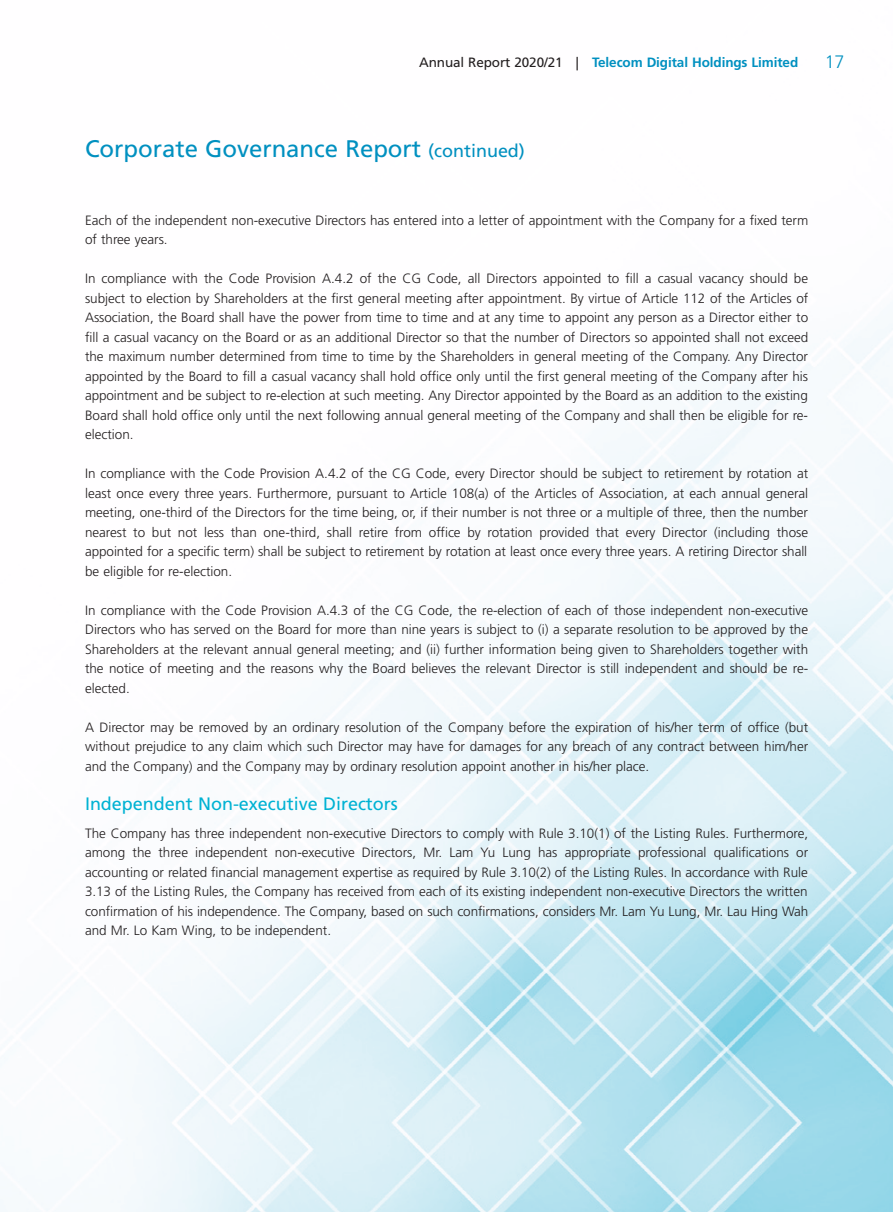
<style>
.page{position:relative;width:893px;height:1212px;background:#fff}
.page>*{position:absolute;margin:0;border:0;box-sizing:border-box;transform-origin:0 0}
.t1{font:24px "Frutiger LT Std";color:#0090c0}
.Heading_2{font:18px "Frutiger LT Std";color:#00b2d3}
.t2{font:300 18px "Frutiger LT Std";color:#0090c0}
.Body_Text{font:300 13.5px/19.5px "Frutiger LT Std";color:#231f20;text-align:justify}
.t3{font:700 13.5px "Frutiger LT Std";letter-spacing:-.005em;color:#0090c0}
.s1{font-weight:400;color:#231f20}
.s2{font-size:18px}
</style>
<div class="page">
<img style="left:0;top:319px;width:893px;height:893px">
<p class="t3" style="left:419px;top:54px;width:381px"><span class="s1">Annual Report 2020/21 |</span> Telecom Digital Holdings Limited</p>
<h2 class="t2" style="left:825px;top:51px;width:21px">17</h2>
<h1 class="t1" style="left:85px;top:135px;width:441px">Corporate Governance Report <span class="s2">(continued)</span></h1>
<p class="Body_Text" style="left:85px;top:210px;width:725px">Each of the independent non-executive Directors has entered into a letter of appointment with the Company for a fixed term of three years.</p>
<p class="Body_Text" style="left:85px;top:269px;width:725px">In compliance with the Code Provision A.4.2 of the CG Code, all Directors appointed to fill a casual vacancy should be subject to election by Shareholders at the first general meeting after appointment. By virtue of Article 112 of the Articles of Association, the Board shall have the power from time to time and at any time to appoint any person as a Director either to fill a casual vacancy on the Board or as an additional Director so that the number of Directors so appointed shall not exceed the maximum number determined from time to time by the Shareholders in general meeting of the Company. Any Director appointed by the Board to fill a casual vacancy shall hold office only until the first general meeting of the Company after his appointment and be subject to re-election at such meeting. Any Director appointed by the Board as an addition to the existing Board shall hold office only until the next following annual general meeting of the Company and shall then be eligible for re&shy;election.</p>
<p class="Body_Text" style="left:85px;top:464px;width:725px">In compliance with the Code Provision A.4.2 of the CG Code, every Director should be subject to retirement by rotation at least once every three years. Furthermore, pursuant to Article 108(a) of the Articles of Association, at each annual general meeting, one-third of the Directors for the time being, or, if their number is not three or a multiple of three, then the number nearest to but not less than one-third, shall retire from office by rotation provided that every Director (including those appointed for a specific term) shall be subject to retirement by rotation at least once every three years. A retiring Director shall be eligible for re-election.</p>
<p class="Body_Text" style="left:85px;top:600px;width:725px">In compliance with the Code Provision A.4.3 of the CG Code, the re-election of each of those independent non-executive Directors who has served on the Board for more than nine years is subject to (i) a separate resolution to be approved by the Shareholders at the relevant annual general meeting; and (ii) further information being given to Shareholders together with the notice of meeting and the reasons why the Board believes the relevant Director is still independent and should be re&shy;elected.</p>
<p class="Body_Text" style="left:85px;top:717px;width:725px">A Director may be removed by an ordinary resolution of the Company before the expiration of his/her term of office (but without prejudice to any claim which such Director may have for damages for any breach of any contract between him/her and the Company) and the Company may by ordinary resolution appoint another in his/her place.</p>
<p class="Heading_2" style="left:85px;top:793px;width:314px">Independent Non-executive Directors</p>
<p class="Body_Text" style="left:85px;top:823px;width:725px">The Company has three independent non-executive Directors to comply with Rule 3.10(1) of the Listing Rules. Furthermore, among the three independent non-executive Directors, Mr. Lam Yu Lung has appropriate professional qualifications or accounting or related financial management expertise as required by Rule 3.10(2) of the Listing Rules. In accordance with Rule</p>
<p class="Body_Text" style="left:85px;top:882px;width:725px">3.13 of the Listing Rules, the Company has received from each of its existing independent non-executive Directors the written confirmation of his independence. The Company, based on such confirmations, considers Mr. Lam Yu Lung, Mr. Lau Hing Wah and Mr. Lo Kam Wing, to be independent.</p>
</div>
